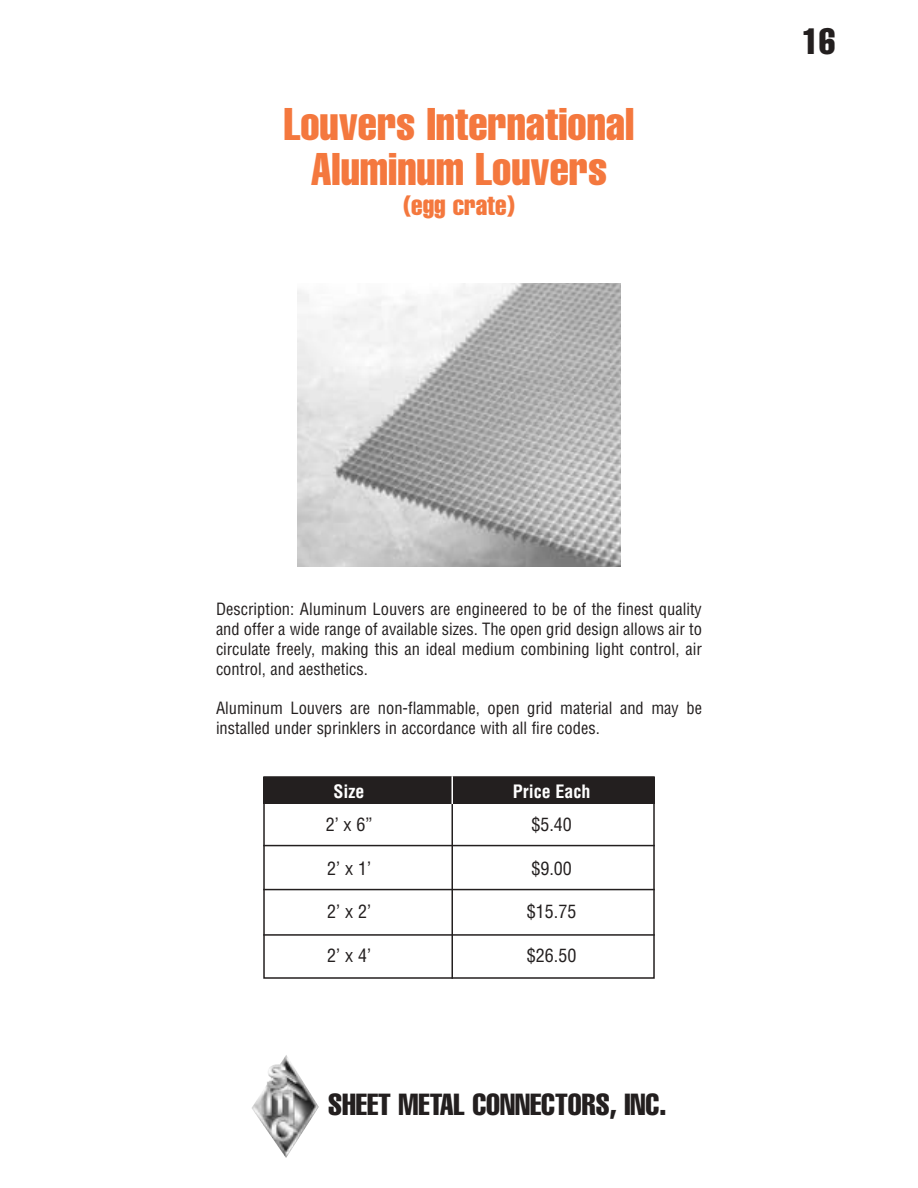
<style>
.page{position:relative;width:918px;height:1188px;background:#fff}
.page>*{position:absolute;margin:0;border:0;box-sizing:border-box;transform-origin:0 0}
.t1{font:extra-condensed 45px/45px "Helvetica";color:#f4783e;text-align:center}
.t2{font:extra-condensed 36px "Helvetica";color:#231f1f}
.t3{font:extra-condensed 30px "Helvetica";color:#231f1f}
.t4{font:extra-condensed 27px "Helvetica";color:#f4783e}
.t5{font:condensed 18px "Helvetica";color:#231f1f}
.t6{font:700 condensed 18px "Helvetica";color:#fff}
.t7{font:condensed 16.5px/19.8px "Helvetica";color:#231f1f;text-align:justify}
</style>
<div class="page">
<img style="left:252px;top:1055px;width:67px;height:103px">
<div style="left:263px;top:776px;width:392px;height:203px;border:2px solid #231f1f"></div>
<img style="left:297px;top:284px;width:324px;height:283px">
<div style="left:263px;top:777px;width:392px;height:27px;background:#231f1f"></div>
<hr style="left:452px;top:803px;width:1px;height:176px;background:#231f1f">
<hr style="left:263px;top:845px;width:392px;height:1px;background:#231f1f">
<hr style="left:263px;top:889px;width:392px;height:1px;background:#231f1f">
<hr style="left:263px;top:934px;width:392px;height:2px;background:#231f1f">
<hr style="left:451px;top:776px;width:2px;height:28px;background:#fff">
<h1 class="t1" style="left:284px;top:104px;width:352px">Louvers International<br>Aluminum Louvers</h1>
<h3 class="t4" style="left:403px;top:196px;width:113px">(egg crate)</h3>
<h2 class="t2" style="left:802px;top:28px;width:35px">16</h2>
<p class="t7" style="left:216px;top:601px;width:487px">Description: Aluminum Louvers are engineered to be of the finest quality and offer a wide range of available sizes. The open grid design allows air to circulate freely, making this an ideal medium combining light control, air control, and aesthetics.</p>
<p class="t7" style="left:216px;top:700px;width:487px">Aluminum Louvers are non-flammable, open grid material and may be installed under sprinklers in accordance with all fire codes.</p>
<p class="t6" style="left:334px;top:784px;width:33px">Size</p>
<p class="t6" style="left:513px;top:784px;width:79px">Price Each</p>
<p class="t5" style="left:326px;top:817px;width:48px">2’ x 6”</p>
<p class="t5" style="left:531px;top:817px;width:42px">$5.40</p>
<p class="t5" style="left:327px;top:861px;width:45px">2’ x 1’</p>
<p class="t5" style="left:531px;top:861px;width:42px">$9.00</p>
<p class="t5" style="left:327px;top:905px;width:45px">2’ x 2’</p>
<p class="t5" style="left:527px;top:905px;width:51px">$15.75</p>
<p class="t5" style="left:327px;top:948px;width:45px">2’ x 4’</p>
<p class="t5" style="left:527px;top:948px;width:51px">$26.50</p>
<h3 class="t3" style="left:328px;top:1093px;width:340px">SHEET METAL CONNECTORS, INC.</h3>
</div>
